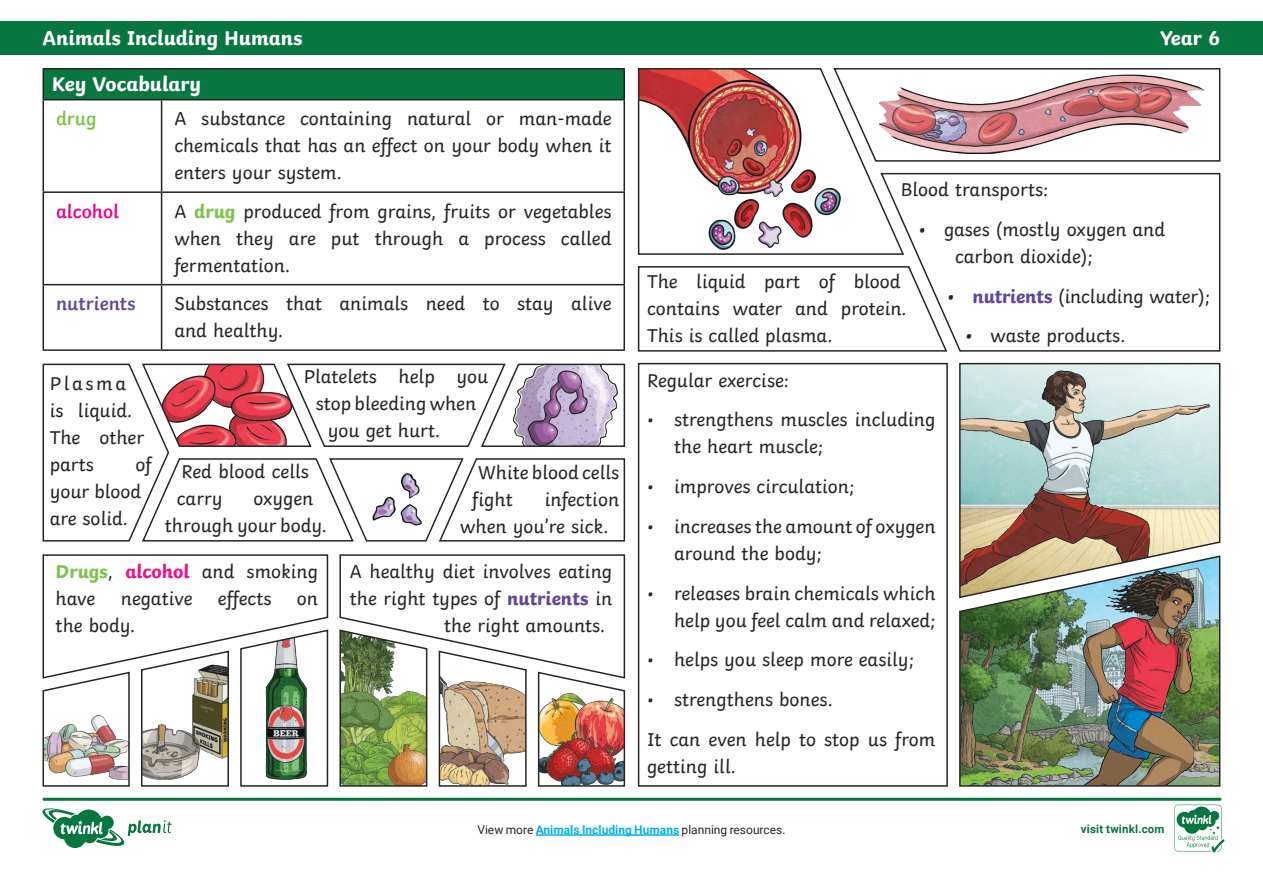
<style>
.page{position:relative;width:1263px;height:893px;background:#fff}
.page>*{position:absolute;margin:0;border:0;box-sizing:border-box;transform-origin:0 0}
.Heading_3{font:700 21px "Twinkl";color:#fff}
.KS2_Body_Copy{font:19.5px/27px "Twinkl";color:#282526}
.KS2_Body_Copy-2{font:600 19.5px "Twinkl";color:#62469c}
.KS2_Body_Copy-3{font:600 19.5px "Twinkl";color:#ed028c}
.KS2_Body_Copy-4{font:600 19.5px "Twinkl";color:#7dc34a}
.t1{font:12px "Roboto";color:#282526}
.t2{font:700 11.4px "Roboto";letter-spacing:.02em;color:#08763f}
.s1{font-weight:700;color:#7dc34c}
.s2{font-weight:700;color:#ea148b}
.s3{font-weight:700;color:#62469c}
.s4{font-weight:600}
.s5{font-weight:700;color:#00b3ef}
</style>
<div class="page">
<div style="left:0;top:21px;width:1263px;height:34px;background:#08763f"></div>
<div style="left:43px;top:69px;width:581px;height:31px;background:#08763f"></div>
<hr style="left:43px;top:99px;width:119px;height:1px;background:#231f20">
<hr style="left:43px;top:100px;width:1px;height:91px;background:#231f20">
<hr style="left:162px;top:99px;width:463px;height:1px;background:#231f20">
<hr style="left:161px;top:100px;width:1px;height:91px;background:#231f20">
<hr style="left:623px;top:100px;width:2px;height:91px;background:#231f20">
<hr style="left:43px;top:191px;width:119px;height:2px;background:#231f20">
<hr style="left:43px;top:193px;width:1px;height:91px;background:#231f20">
<hr style="left:162px;top:191px;width:463px;height:2px;background:#231f20">
<hr style="left:161px;top:193px;width:1px;height:91px;background:#231f20">
<hr style="left:623px;top:193px;width:2px;height:91px;background:#231f20">
<hr style="left:43px;top:284px;width:119px;height:1px;background:#231f20">
<hr style="left:43px;top:285px;width:1px;height:64px;background:#231f20">
<hr style="left:162px;top:284px;width:463px;height:1px;background:#231f20">
<hr style="left:161px;top:285px;width:1px;height:64px;background:#231f20">
<hr style="left:623px;top:285px;width:2px;height:64px;background:#231f20">
<hr style="left:43px;top:349px;width:119px;height:2px;background:#231f20">
<hr style="left:162px;top:349px;width:463px;height:2px;background:#231f20">
<hr style="left:43px;top:68px;width:119px;height:2px;background:#231f20">
<svg style="left:43px;top:70px;width:1px;height:29px"></svg>
<hr style="left:162px;top:68px;width:463px;height:2px;background:#231f20">
<hr style="left:623px;top:70px;width:2px;height:29px;background:#231f20">
<img style="left:42px;top:554px;width:584px;height:233px">
<img style="left:637px;top:68px;width:584px;height:719px">
<svg style="left:42px;top:363px;width:584px;height:179px"></svg>
<svg style="left:42px;top:798px;width:1182px;height:54px"></svg>
<p class="Heading_3" style="left:43px;top:21px;width:261px">Animals Including Humans</p>
<p class="Heading_3" style="left:1160px;top:21px;width:62px">Year 6</p>
<p class="Heading_3" style="left:52px;top:67px;width:151px">Key Vocabulary</p>
<p class="KS2_Body_Copy-4" style="left:56px;top:103px;width:42px">drug</p>
<p class="KS2_Body_Copy" style="left:174px;top:104px;width:439px;text-align:justify">A substance containing natural or man-made chemicals that has an effect on your body when it enters your system.</p>
<p class="KS2_Body_Copy-3" style="left:56px;top:196px;width:65px">alcohol</p>
<p class="KS2_Body_Copy" style="left:174px;top:196px;width:439px;text-align:justify">A <span class="s1">drug</span> produced from grains, fruits or vegetables when they are put through a process called fermentation.</p>
<p class="KS2_Body_Copy-2" style="left:56px;top:288px;width:81px">nutrients</p>
<p class="KS2_Body_Copy" style="left:174px;top:289px;width:439px">Substances that animals need to stay alive and healthy.</p>
<p class="KS2_Body_Copy" style="left:50px;top:369px;width:96px">Plasma is liquid.<br>The other parts</p>
<p class="KS2_Body_Copy" style="left:50px;top:450px;width:104px;text-indent:86px">of your blood are solid.</p>
<p class="KS2_Body_Copy" style="left:304px;top:362px;width:186px">Platelets help you</p>
<p class="KS2_Body_Copy" style="left:316px;top:389px;width:162px">stop bleeding when</p>
<p class="KS2_Body_Copy" style="left:328px;top:416px;width:114px">you get hurt.</p>
<p class="KS2_Body_Copy" style="left:472px;top:457px;width:149px;text-indent:6px">White blood cells fight</p>
<p class="KS2_Body_Copy" style="left:177px;top:456px;width:134px">Red blood cells carry</p>
<p class="KS2_Body_Copy" style="left:460px;top:484px;width:161px;text-indent:84px">infection when you’re sick.</p>
<p class="KS2_Body_Copy" style="left:165px;top:483px;width:163px;text-indent:89px">oxygen through your body.</p>
<p class="KS2_Body_Copy" style="left:56px;top:556px;width:264px"><span class="s1">Drugs</span>, <span class="s2">alcohol</span> and smoking have</p>
<p class="KS2_Body_Copy" style="left:121px;top:583px;width:73px">negative</p>
<p class="KS2_Body_Copy" style="left:218px;top:583px;width:55px">effects</p>
<p class="KS2_Body_Copy" style="left:297px;top:583px;width:23px">on</p>
<p class="KS2_Body_Copy" style="left:56px;top:610px;width:81px">the body.</p>
<p class="KS2_Body_Copy" style="left:350px;top:556px;width:264px">A healthy diet involves eating</p>
<p class="KS2_Body_Copy" style="left:350px;top:583px;width:264px">the right types of <span class="s3">nutrients</span> in</p>
<p class="KS2_Body_Copy" style="left:444px;top:610px;width:163px">the right amounts.</p>
<p class="KS2_Body_Copy" style="left:901px;top:174px;width:149px">Blood transports:</p>
<p class="KS2_Body_Copy" style="left:955px;top:214px;width:212px;text-indent:-36px"><span class="s4">•</span> gases (mostly oxygen and carbon dioxide);</p>
<p class="KS2_Body_Copy" style="left:947px;top:281px;width:264px"><span class="s4">•</span> <span class="s3">nutrients</span> (including water);</p>
<p class="KS2_Body_Copy" style="left:965px;top:321px;width:161px"><span class="s4">•</span> waste products.</p>
<p class="KS2_Body_Copy" style="left:647px;top:267px;width:261px">The liquid part of blood contains water and protein.<br>This is called plasma.</p>
<p class="KS2_Body_Copy" style="left:647px;top:365px;width:143px">Regular exercise:</p>
<p class="KS2_Body_Copy" style="left:674px;top:405px;width:263px;text-indent:-27px">• strengthens muscles including the heart muscle;</p>
<p class="KS2_Body_Copy" style="left:647px;top:471px;width:209px">• improves circulation;</p>
<p class="KS2_Body_Copy" style="left:674px;top:511px;width:263px;text-indent:-27px">• increases the amount of oxygen around the body;</p>
<p class="KS2_Body_Copy" style="left:647px;top:578px;width:290px;text-align:right">• releases brain chemicals which help you feel calm and relaxed;</p>
<p class="KS2_Body_Copy" style="left:647px;top:645px;width:268px">• helps you sleep more easily;</p>
<p class="KS2_Body_Copy" style="left:647px;top:684px;width:187px">• strengthens bones.</p>
<p class="KS2_Body_Copy" style="left:647px;top:724px;width:290px">It can even help to stop us from getting ill.</p>
<p class="t1" style="left:477px;top:821px;width:310px">View more <span class="s5">Animals Including Humans</span> planning resources.</p>
<p class="t2" style="left:1081px;top:821px;width:85px">visit twinkl.com</p>
</div>
